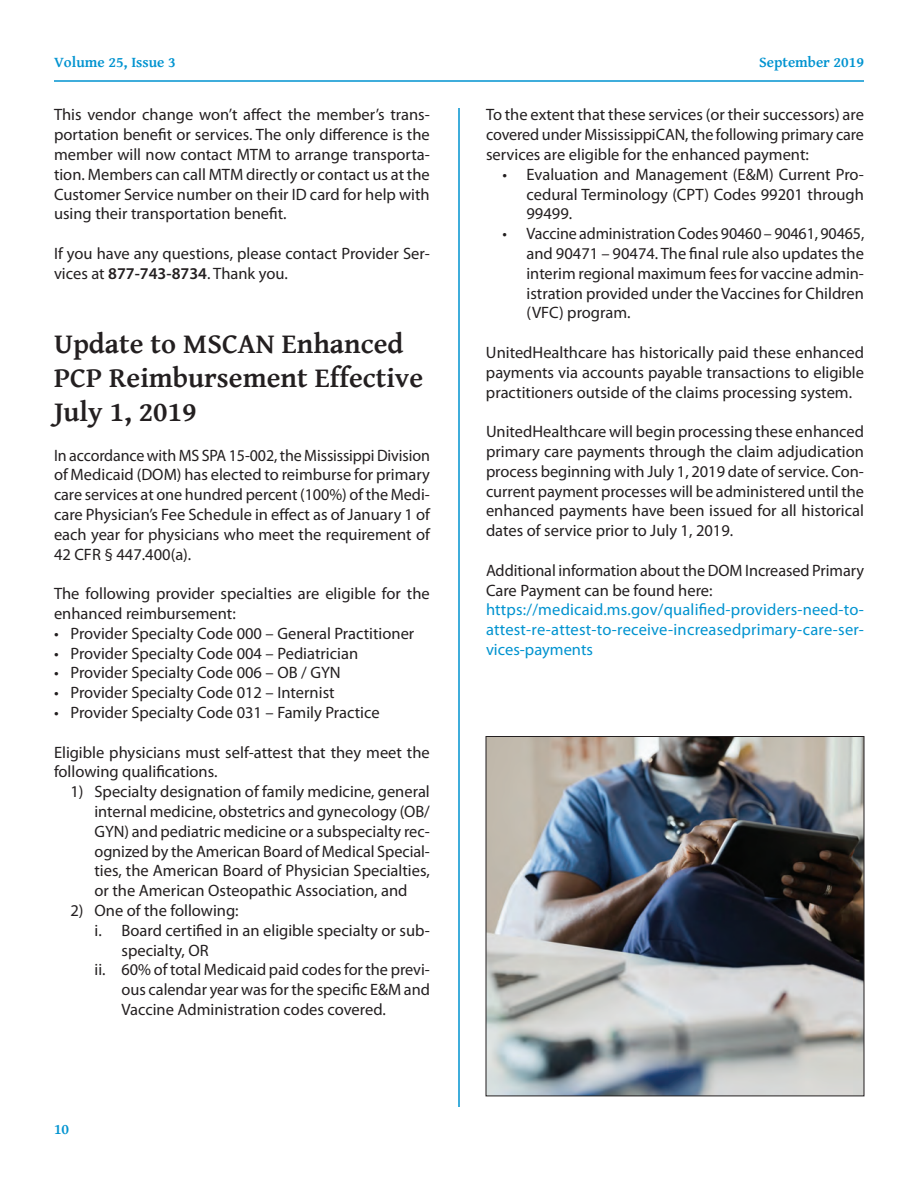
<style>
.page{position:relative;width:918px;height:1188px;background:#fff}
.page>*{position:absolute;margin:0;border:0;box-sizing:border-box;transform-origin:0 0}
.t1{font:700 28.5px/34.2px "Gentium Basic";color:#231f20}
.t2{font:16.5px/19.8px "Myriad Pro";color:#231f20;text-align:justify}
.t3{font:16.5px/19.8px "Myriad Pro";letter-spacing:.015em;color:#0093d0;text-align:justify}
.t4{font:700 15px "Gentium Basic";color:#0093d0}
.s1{font-weight:600}
</style>
<div class="page">
<hr style="left:54px;top:80px;width:810px;height:2px;background:#0093d0">
<hr style="left:458px;top:108px;width:2px;height:999px;background:#0093d0">
<img style="left:488px;top:738px;width:374px;height:356px">
<div style="left:486px;top:736px;width:378px;height:360px;border:1px solid #231f20"></div>
<p class="t4" style="left:54px;top:51px;width:123px">Volume 25, Issue 3</p>
<p class="t4" style="left:759px;top:51px;width:106px">September 2019</p>
<p class="t2" style="left:54px;top:105px;width:377px">This vendor change won’t affect the member’s trans&shy;portation benefit or services. The only difference is the member will now contact MTM to arrange transporta&shy;tion. Members can call MTM directly or contact us at the Customer Service number on their ID card for help with using their transportation benefit.</p>
<p class="t2" style="left:54px;top:243px;width:377px">If you have any questions, please contact Provider Ser&shy;vices at <span class="s1">877-743-8734</span>. Thank you.</p>
<h1 class="t1" style="left:54px;top:325px;width:371px">Update to MSCAN Enhanced<br>PCP Reimbursement Effective<br>July 1, 2019</h1>
<p class="t2" style="left:54px;top:445px;width:377px">In accordance with MS SPA 15-002, the Mississippi Division of Medicaid (DOM) has elected to reimburse for primary care services at one hundred percent (100%) of the Medi&shy;care Physician’s Fee Schedule in effect as of January 1 of each year for physicians who meet the requirement of 42 CFR § 447.400(a).</p>
<p class="t2" style="left:54px;top:583px;width:377px">The following provider specialties are eligible for the enhanced reimbursement:</p>
<p class="t2" style="left:54px;top:623px;width:362px">• Provider Specialty Code 000 – General Practitioner</p>
<p class="t2" style="left:54px;top:643px;width:306px">• Provider Specialty Code 004 – Pediatrician</p>
<p class="t2" style="left:54px;top:663px;width:288px">• Provider Specialty Code 006 – OB / GYN</p>
<p class="t2" style="left:54px;top:682px;width:282px">• Provider Specialty Code 012 – Internist</p>
<p class="t2" style="left:54px;top:702px;width:327px">• Provider Specialty Code 031 – Family Practice</p>
<p class="t2" style="left:54px;top:742px;width:377px">Eligible physicians must self-attest that they meet the following qualifications.</p>
<p class="t2" style="left:94px;top:781px;width:337px;text-indent:-24px">1) Specialty designation of family medicine, general internal medicine, obstetrics and gynecology (OB/ GYN) and pediatric medicine or a subspecialty rec&shy;ognized by the American Board of Medical Special&shy;ties, the American Board of Physician Specialties, or the American Osteopathic Association, and</p>
<p class="t2" style="left:70px;top:900px;width:170px">2) One of the following:</p>
<p class="t2" style="left:94px;top:920px;width:337px">i. Board certified in an eligible specialty or sub-</p>
<p class="t2" style="left:121px;top:940px;width:89px">specialty, OR</p>
<p class="t2" style="left:95px;top:960px;width:337px">ii. 60% of total Medicaid paid codes for the previ-</p>
<p class="t2" style="left:122px;top:979px;width:310px">ous calendar year was for the specific E&amp;M and</p>
<p class="t2" style="left:122px;top:999px;width:266px">Vaccine Administration codes covered.</p>
<p class="t4" style="left:54px;top:1118px;width:17px">10</p>
<p class="t2" style="left:486px;top:105px;width:380px">To the extent that these services (or their successors) are covered under MississippiCAN, the following primary care services are eligible for the enhanced payment:</p>
<p class="t2" style="left:527px;top:164px;width:339px;text-indent:-24px">• Evaluation and Management (E&amp;M) Current Pro&shy;cedural Terminology (CPT) Codes 99201 through 99499.</p>
<p class="t2" style="left:526px;top:223px;width:339px;text-indent:-24px">• Vaccine administration Codes 90460 – 90461, 90465, and 90471 – 90474. The final rule also updates the interim regional maximum fees for vaccine admin&shy;istration provided under the Vaccines for Children (VFC) program.</p>
<p class="t2" style="left:486px;top:342px;width:380px">UnitedHealthcare has historically paid these enhanced payments via accounts payable transactions to eligible practitioners outside of the claims processing system.</p>
<p class="t2" style="left:486px;top:421px;width:380px">UnitedHealthcare will begin processing these enhanced primary care payments through the claim adjudication process beginning with July 1, 2019 date of service. Con&shy;current payment processes will be administered until the enhanced payments have been issued for all historical dates of service prior to July 1, 2019.</p>
<p class="t2" style="left:486px;top:560px;width:380px">Additional information about the DOM Increased Primary<br>Care Payment can be found here:</p>
<p class="t3" style="left:486px;top:600px;width:379px">https://medicaid.ms.gov/qualified-providers-need-to&shy;attest-re-attest-to-receive-increasedprimary-care-ser&shy;vices-payments</p>
</div>
